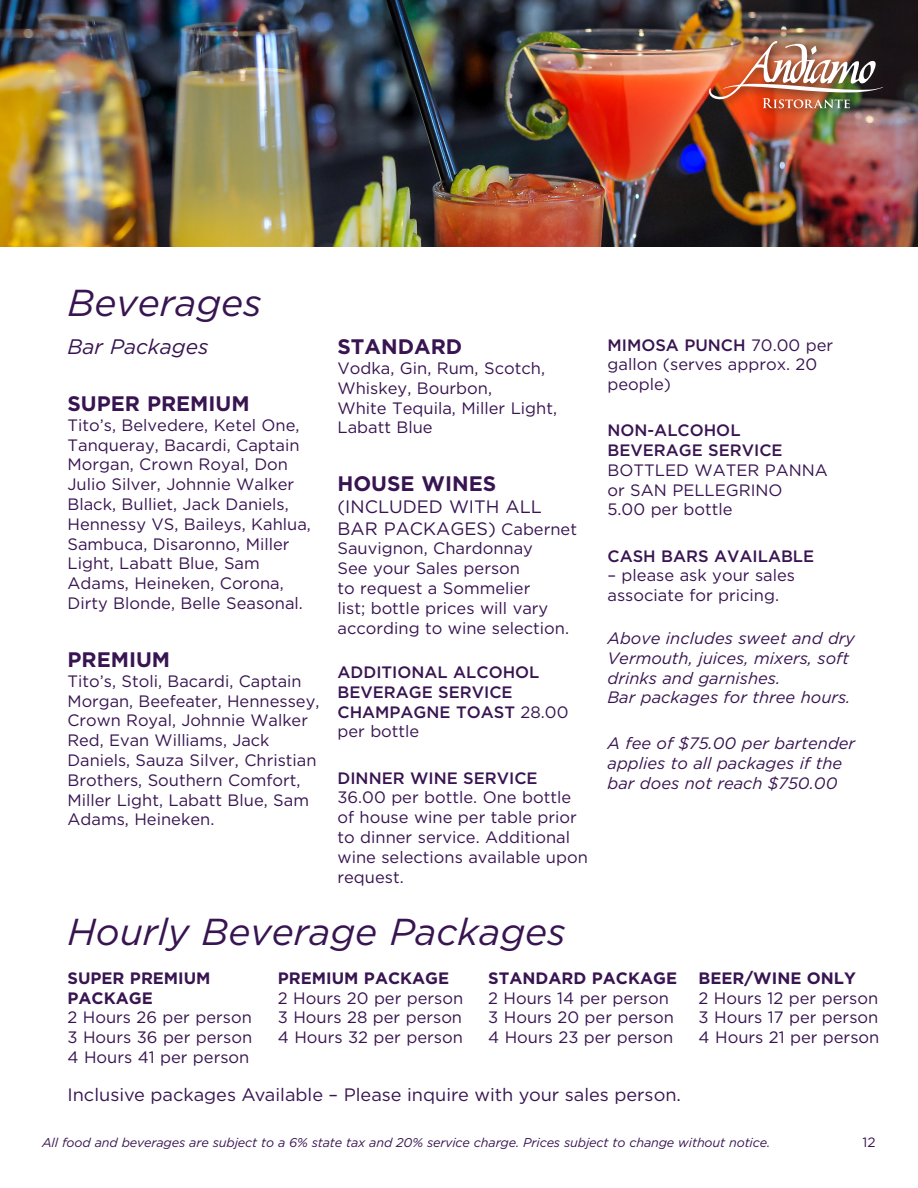
<style>
.page{position:relative;width:918px;height:1188px;background:#fff}
.page>*{position:absolute;margin:0;border:0;box-sizing:border-box;transform-origin:0 0}
._1_Header{font:italic 37.5px "Gotham";color:#381451}
._3_Body{font:700 21px "Gotham";color:#381451}
._3_Body-2{font:italic 21px "Gotham";color:#381451}
._3_Body-3{font:18px/21.6px "Gotham";color:#381451}
._3_Body-4{font:16.5px/19.8px "Gotham";color:#381451}
._3_Body-5{font:italic 16.5px/19.8px "Gotham";color:#381451}
._3_Body-6{font:500 16.5px/19.8px "Gotham";color:#381451}
.t1{font:13.5px "Gotham";color:#381451}
.t2{font:italic 12.75px "Gotham";letter-spacing:-.01em;color:#381451}
.s1{font-size:16.5px}
.s2{font-weight:400}
.s3{font-weight:500}
.s4{font-weight:700}
</style>
<div class="page">
<img style="left:0;top:0;width:918px;height:246px">
<div style="left:704px;top:36px;width:188px;height:82px;background:#231f20;opacity:.75"></div>
<img style="left:708px;top:41px;width:176px;height:67px">
<p class="_1_Header" style="left:68px;top:279px;width:196px">Beverages</p>
<p class="_3_Body-2" style="left:68px;top:333px;width:143px">Bar Packages</p>
<p class="_3_Body" style="left:68px;top:390px;width:184px">SUPER PREMIUM</p>
<p class="_3_Body-4" style="left:68px;top:415px;width:245px">Tito’s, Belvedere, Ketel One,<br>Tanqueray, Bacardi, Captain<br>Morgan, Crown Royal, Don<br>Julio Silver, Johnnie Walker<br>Black, Bulliet, Jack Daniels,<br>Hennessy VS, Baileys, Kahlua,<br>Sambuca, Disaronno, Miller<br>Light, Labatt Blue, Sam<br>Adams, Heineken, Corona,<br>Dirty Blonde, Belle Seasonal.</p>
<p class="_3_Body" style="left:68px;top:646px;width:104px">PREMIUM</p>
<p class="_3_Body-4" style="left:68px;top:671px;width:254px">Tito’s, Stoli, Bacardi, Captain<br>Morgan, Beefeater, Hennessey,<br>Crown Royal, Johnnie Walker<br>Red, Evan Williams, Jack<br>Daniels, Sauza Silver, Christian<br>Brothers, Southern Comfort,<br>Miller Light, Labatt Blue, Sam<br>Adams, Heineken.</p>
<p class="_3_Body" style="left:338px;top:333px;width:126px">STANDARD</p>
<p class="_3_Body-4" style="left:338px;top:358px;width:221px">Vodka, Gin, Rum, Scotch,<br>Whiskey, Bourbon,<br>White Tequila, Miller Light,<br>Labatt Blue</p>
<p class="_3_Body" style="left:338px;top:470px;width:160px">HOUSE WINES</p>
<p class="_3_Body-3" style="left:338px;top:495px;width:241px">(INCLUDED WITH ALL<br>BAR PACKAGES) <span class="s1">Cabernet</span></p>
<p class="_3_Body-4" style="left:338px;top:538px;width:233px">Sauvignon, Chardonnay<br>See your Sales person<br>to request a Sommelier<br>list; bottle prices will vary according to wine selection.</p>
<p class="_3_Body-6" style="left:338px;top:662px;width:232px">ADDITIONAL ALCOHOL<br>BEVERAGE SERVICE<br>CHAMPAGNE TOAST <span class="s2">28.00 per bottle</span></p>
<p class="_3_Body-4" style="left:338px;top:767px;width:252px"><span class="s3">DINNER WINE SERVICE<br></span>36.00 per bottle. One bottle of house wine per table prior to dinner service. Additional wine selections available upon request.</p>
<p class="_1_Header" style="left:68px;top:908px;width:500px">Hourly Beverage Packages</p>
<p class="_3_Body-4" style="left:608px;top:334px;width:227px"><span class="s3">MIMOSA PUNCH</span> 70.00 per gallon (serves approx. 20 people)</p>
<p class="_3_Body-4" style="left:608px;top:420px;width:222px"><span class="s3">NON-ALCOHOL<br>BEVERAGE SERVICE<br></span>BOTTLED WATER PANNA or SAN PELLEGRINO<br>5.00 per bottle</p>
<p class="_3_Body-6" style="left:608px;top:546px;width:208px">CASH BARS AVAILABLE</p>
<p class="_3_Body-4" style="left:607px;top:565px;width:189px">– please ask your sales associate for pricing.</p>
<p class="_3_Body-5" style="left:607px;top:628px;width:249px">Above includes sweet and dry<br>Vermouth, juices, mixers, soft drinks and garnishes.<br>Bar packages for three hours.</p>
<p class="_3_Body-5" style="left:607px;top:733px;width:249px">A fee of $75.00 per bartender applies to all packages if the bar does not reach $750.00</p>
<p class="_3_Body-4" style="left:68px;top:968px;width:186px"><span class="s4">SUPER PREMIUM<br>PACKAGE<br></span>2 Hours 26 per person<br>3 Hours 36 per person<br>4 Hours 41 per person</p>
<p class="_3_Body-4" style="left:278px;top:968px;width:187px"><span class="s4">PREMIUM PACKAGE<br></span>2 Hours 20 per person<br>3 Hours 28 per person<br>4 Hours 32 per person</p>
<p class="_3_Body-4" style="left:488px;top:968px;width:190px"><span class="s4">STANDARD PACKAGE<br></span>2 Hours 14 per person<br>3 Hours 20 per person<br>4 Hours 23 per person</p>
<p class="_3_Body-4" style="left:699px;top:968px;width:182px"><span class="s4">BEER/WINE ONLY<br></span>2 Hours 12 per person<br>3 Hours 17 per person<br>4 Hours 21 per person</p>
<p class="_3_Body-3" style="left:68px;top:1084px;width:615px">Inclusive packages Available – Please inquire with your sales person.</p>
<p class="t2" style="left:42px;top:1134px;width:730px">All food and beverages are subject to a 6% state tax and 20% service charge. Prices subject to change without notice.</p>
<p class="t1" style="left:863px;top:1133px;width:15px">12</p>
</div>
